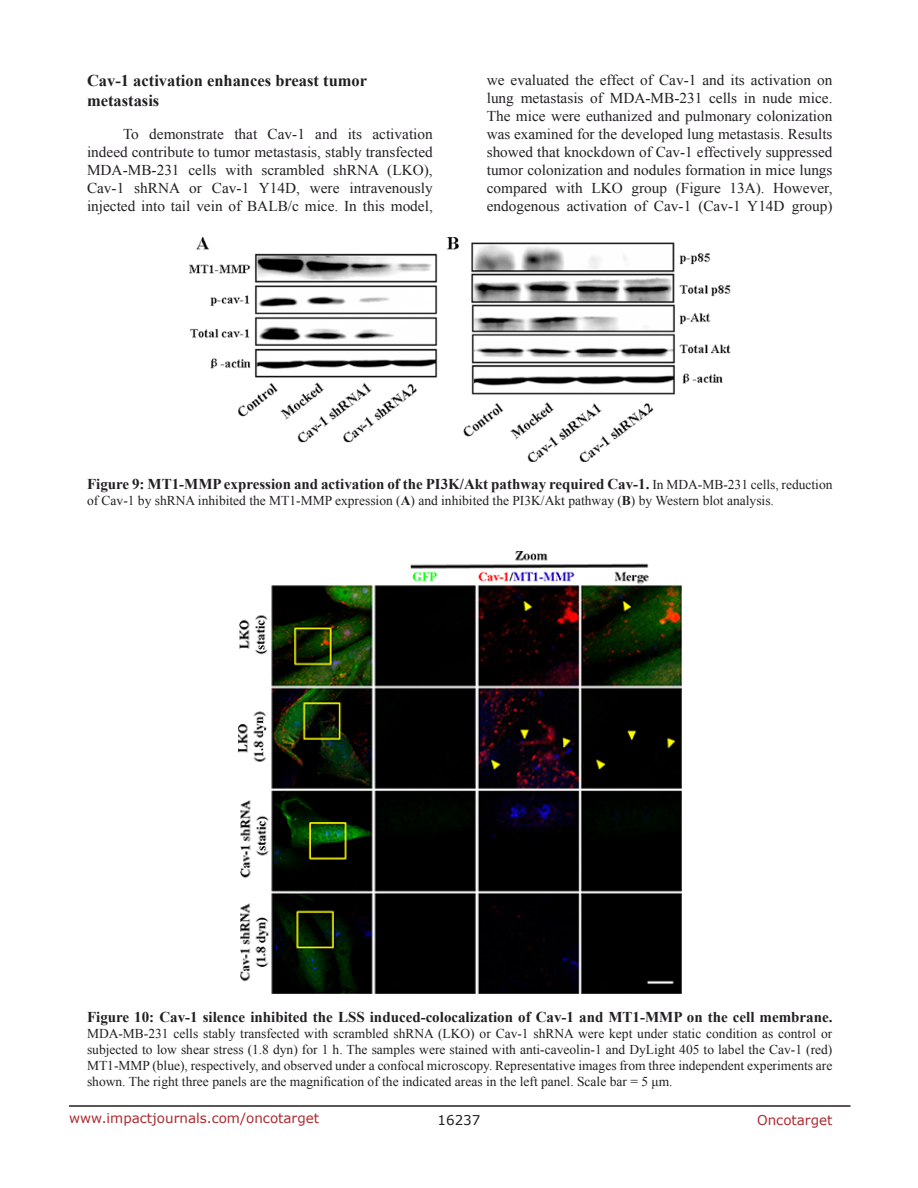
<style>
.page{position:relative;width:918px;height:1188px;background:#fff}
.page>*{position:absolute;margin:0;border:0;box-sizing:border-box;transform-origin:0 0}
.SubHeading{font:700 16.5px/19.8px "Times New Roman";color:#221f22}
.BodyText{font:15px/18px "Times New Roman";color:#221f22;text-align:justify}
.FigureText{font:700 15px "Times New Roman";color:#221f22}
.FigureText-2{font:13.5px/16.2px "Times New Roman";color:#221f22;text-align:justify}
.t1{font:13.5px "Verdana";color:#ac2b31}
.t2{font:13.5px "Verdana";color:#221f22}
.s1{font-weight:400;font-size:13.5px}
.s2{font-weight:700}
</style>
<div class="page">
<hr style="left:69px;top:1105px;width:781px;height:2px;background:#231f20">
<img style="left:189px;top:237px;width:541px;height:224px">
<img style="left:238px;top:551px;width:443px;height:442px">
<p class="SubHeading" style="left:87px;top:70px;width:282px">Cav-1 activation enhances breast tumor metastasis</p>
<p class="BodyText" style="left:87px;top:125px;width:347px;text-indent:36px">To demonstrate that Cav-1 and its activation indeed contribute to tumor metastasis, stably transfected MDA-MB-231 cells with scrambled shRNA (LKO), Cav-1 shRNA or Cav-1 Y14D, were intravenously injected into tail vein of BALB/c mice. In this model,</p>
<p class="BodyText" style="left:487px;top:71px;width:347px">we evaluated the effect of Cav-1 and its activation on lung metastasis of MDA-MB-231 cells in nude mice.<br>The mice were euthanized and pulmonary colonization was examined for the developed lung metastasis. Results showed that knockdown of Cav-1 effectively suppressed tumor colonization and nodules formation in mice lungs compared with LKO group (Figure 13A). However, endogenous activation of Cav-1 (Cav-1 Y14D group)</p>
<p class="FigureText" style="left:87px;top:473px;width:747px">Figure 9: MT1-MMP expression and activation of the PI3K/Akt pathway required Cav-1. <span class="s1">In MDA-MB-231 cells, reduction</span></p>
<p class="FigureText-2" style="left:87px;top:492px;width:688px">of Cav-1 by shRNA inhibited the MT1-MMP expression (<span class="s2">A</span>) and inhibited the PI3K/Akt pathway (<span class="s2">B</span>) by Western blot analysis.</p>
<p class="FigureText" style="left:87px;top:1006px;width:747px">Figure 10: Cav-1 silence inhibited the LSS induced-colocalization of Cav-1 and MT1-MMP on the cell membrane.</p>
<p class="FigureText-2" style="left:87px;top:1025px;width:747px">MDA-MB-231 cells stably transfected with scrambled shRNA (LKO) or Cav-1 shRNA were kept under static condition as control or subjected to low shear stress (1.8 dyn) for 1 h. The samples were stained with anti-caveolin-1 and DyLight 405 to label the Cav-1 (red)<br>MT1-MMP (blue), respectively, and observed under a confocal microscopy. Representative images from three independent experiments are shown. The right three panels are the magnification of the indicated areas in the left panel. Scale bar = 5 μm.</p>
<p class="t1" style="left:69px;top:1109px;width:252px">www.impactjournals.com/oncotarget</p>
<p class="t2" style="left:438px;top:1111px;width:44px">16237</p>
<p class="t1" style="left:757px;top:1111px;width:77px">Oncotarget</p>
</div>
